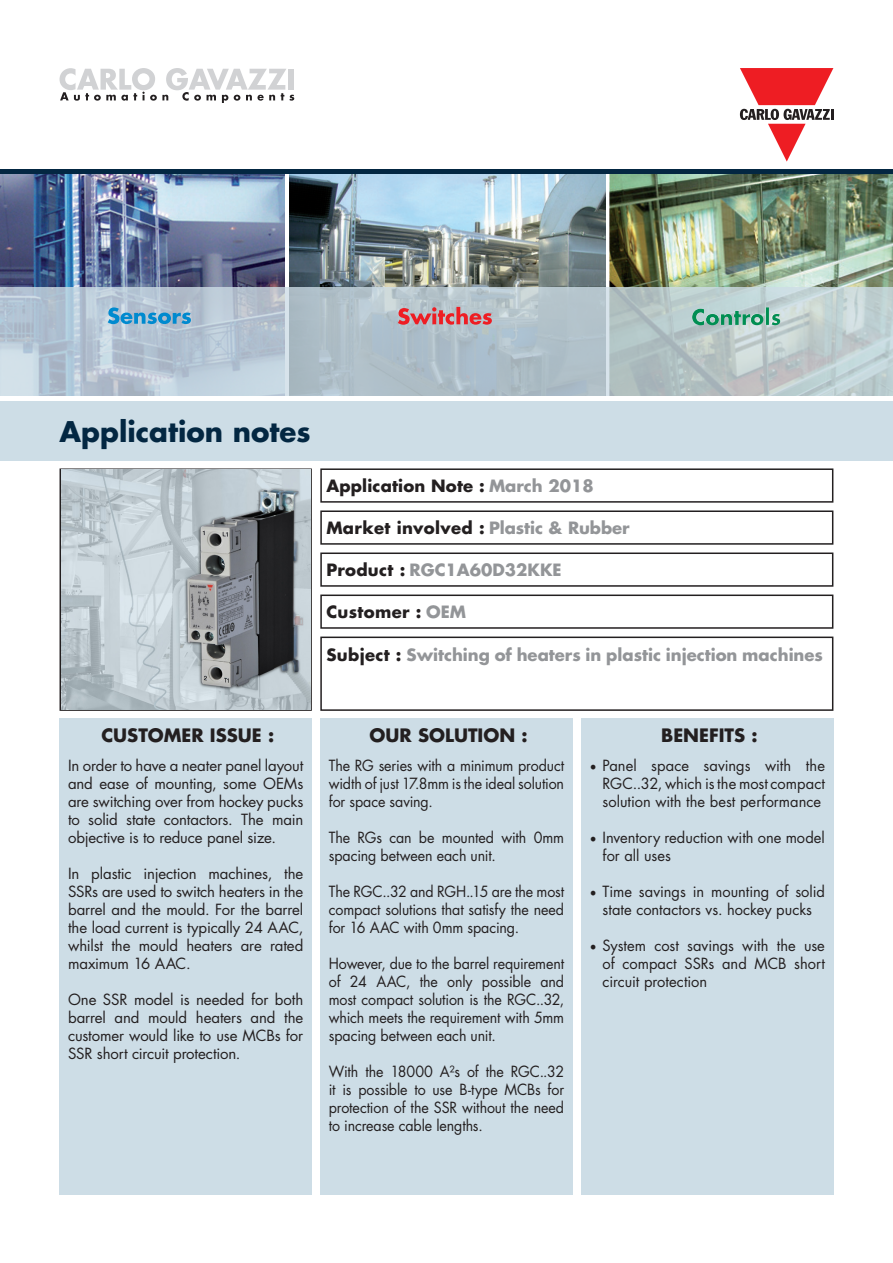
<style>
.page{position:relative;width:893px;height:1263px;background:#fff}
.page>*{position:absolute;margin:0;border:0;box-sizing:border-box;transform-origin:0 0}
.t1{font:700 27.75px "Futura Std";color:#032742}
.t2{font:700 18px "Futura Std";color:#231f20}
.t3{font:700 16.5px "Futura Std";color:#939598}
.t4{font:700 16.5px "Futura Std";letter-spacing:.01em;color:#231f20}
.t5{font:15px/18px "Futura Std";letter-spacing:-.005em;color:#231f20;text-align:justify}
.t6{font:15px/18px "Futura Std";letter-spacing:-.005em;color:#231f20;text-align:justify;scale:.95 1}
.s1{color:#939598}
.s2{color:#231f20}
.s3{font-family:"Minion Pro";font-size:18px}
</style>
<div class="page">
<svg style="left:740px;top:68px;width:93px;height:94px"></svg>
<svg style="left:60px;top:68px;width:234px;height:34px"></svg>
<div style="left:0;top:401px;width:893px;height:60px;background:#cddde6"></div>
<div style="left:60px;top:468px;width:252px;height:243px;border:2px solid #231f20"></div>
<div style="left:320px;top:468px;width:513px;height:35px;border:2px solid #231f20"></div>
<div style="left:320px;top:510px;width:513px;height:35px;border:2px solid #231f20"></div>
<div style="left:320px;top:552px;width:513px;height:35px;border:2px solid #231f20"></div>
<div style="left:320px;top:594px;width:513px;height:35px;border:2px solid #231f20"></div>
<div style="left:320px;top:636px;width:513px;height:75px;border:2px solid #231f20"></div>
<div style="left:60px;top:719px;width:252px;height:476px;background:#cddde6"></div>
<div style="left:320px;top:719px;width:253px;height:476px;background:#cddde6"></div>
<div style="left:581px;top:719px;width:252px;height:476px;background:#cddde6"></div>
<img style="left:61px;top:470px;width:249px;height:239px">
<img style="left:0;top:173px;width:285px;height:114px">
<img style="left:289px;top:173px;width:317px;height:114px">
<img style="left:610px;top:173px;width:283px;height:114px">
<svg style="left:0;top:287px;width:893px;height:109px"></svg>
<img style="left:692px;top:307px;width:88px;height:18px">
<svg style="left:398px;top:307px;width:94px;height:18px"></svg>
<svg style="left:108px;top:307px;width:83px;height:17px"></svg>
<hr style="left:0;top:169px;width:893px;height:4px;background:#032742">
<h1 class="t1" style="left:60px;top:413px;width:253px">Application notes</h1>
<p class="t4" style="left:326px;top:475px;width:269px">Application Note : <span class="s1">March 2018</span></p>
<p class="t4" style="left:326px;top:517px;width:305px">Market involved : <span class="s1">Plastic &amp; Rubber</span></p>
<p class="t3" style="left:326px;top:559px;width:237px"><span class="s2">Product :</span> RGC1A60D32KKE</p>
<p class="t4" style="left:326px;top:601px;width:141px">Customer : <span class="s1">OEM</span></p>
<p class="t3" style="left:326px;top:644px;width:498px"><span class="s2">Subject :</span> Switching of heaters in plastic injection machines</p>
<p class="t2" style="left:101px;top:723px;width:174px">CUSTOMER ISSUE :</p>
<p class="t2" style="left:370px;top:723px;width:159px">OUR SOLUTION :</p>
<p class="t2" style="left:661px;top:723px;width:98px">BENEFITS :</p>
<p class="t5" style="left:68px;top:756px;width:237px">In order to have a neater panel layout and ease of mounting, some OEMs are switching over from hockey pucks to solid state contactors. The main objective is to reduce panel size.</p>
<p class="t5" style="left:68px;top:864px;width:237px">In plastic injection machines, the SSRs are used to switch heaters in the barrel and the mould. For the barrel the load current is typically 24 AAC, whilst the mould heaters are rated maximum 16 AAC.</p>
<p class="t5" style="left:68px;top:990px;width:237px">One SSR model is needed for both barrel and mould heaters and the customer would like to use MCBs for SSR short circuit protection.</p>
<p class="t6" style="left:329px;top:756px;width:249px">The RG series with a minimum product width of just 17.8mm is the ideal solution for space saving.</p>
<p class="t6" style="left:329px;top:828px;width:249px">The RGs can be mounted with 0mm spacing between each unit.</p>
<p class="t6" style="left:329px;top:882px;width:249px">The RGC..32 and RGH..15 are the most compact solutions that satisfy the need for 16 AAC with 0mm spacing.</p>
<p class="t6" style="left:329px;top:954px;width:249px">However, due to the barrel requirement of 24 AAC, the only possible and most compact solution is the RGC..32, which meets the requirement with 5mm spacing between each unit.</p>
<p class="t6" style="left:329px;top:1062px;width:249px">With the 18000 A²s of the RGC..32 it is possible to use B-type MCBs for protection of the SSR without the need to increase cable lengths.</p>
<p class="t5" style="left:603px;top:756px;width:224px;text-indent:-13px"><span class="s3">•</span> Panel space savings with the RGC..32, which is the most compact solution with the best performance</p>
<p class="t5" style="left:603px;top:828px;width:224px;text-indent:-13px"><span class="s3">•</span> Inventory reduction with one model for all uses</p>
<p class="t5" style="left:590px;top:882px;width:237px;text-align:center"><span class="s3">•</span> Time savings in mounting of solid state contactors vs. hockey pucks</p>
<p class="t5" style="left:603px;top:936px;width:224px;text-indent:-13px"><span class="s3">•</span> System cost savings with the use of compact SSRs and MCB short circuit protection</p>
</div>
